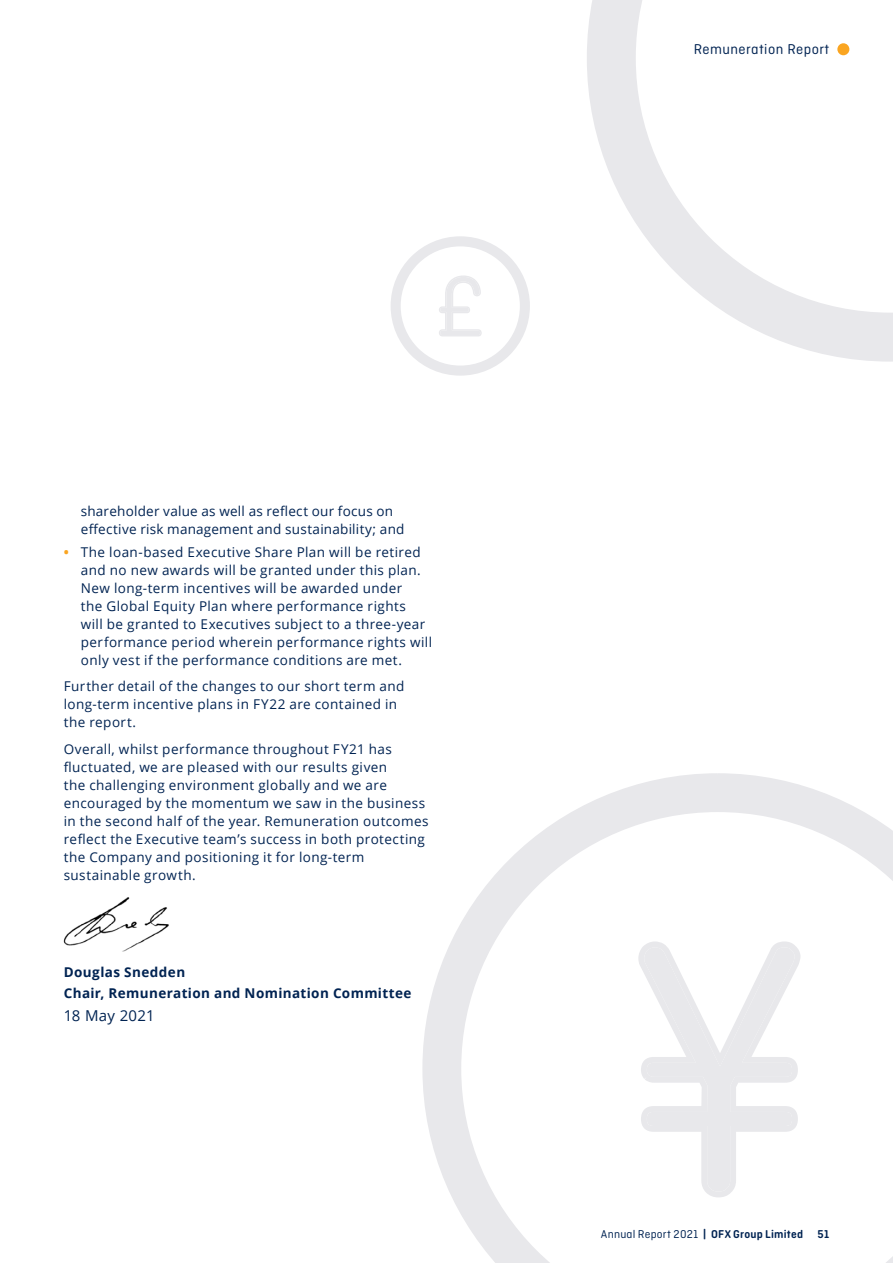
<style>
.page{position:relative;width:893px;height:1263px;background:#fff}
.page>*{position:absolute;margin:0;border:0;box-sizing:border-box;transform-origin:0 0}
.t1{font:15px "Ciutadella Rounded";letter-spacing:.03em;color:#002352}
.t2{font:15px "Open Sans";letter-spacing:.02em;color:#002352}
.t3{font:13.5px/18px "Open Sans";letter-spacing:.03em;color:#002352}
.t4{font:700 13.5px/21px "Open Sans";letter-spacing:.03em;color:#002352}
.t5{font:600 12px "Ciutadella Rounded";letter-spacing:.02em;color:#002352}
.s1{font-weight:700;color:#faa521}
.s2{font-weight:400}
</style>
<div class="page">
<svg style="left:587px;top:0;width:306px;height:362px"></svg>
<svg style="left:391px;top:236px;width:139px;height:140px"></svg>
<svg style="left:422px;top:773px;width:471px;height:490px"></svg>
<svg style="left:638px;top:941px;width:162px;height:256px"></svg>
<div style="left:837px;top:43px;width:12px;height:12px;background:#faa521;border-radius:50%"></div>
<img style="left:64px;top:897px;width:105px;height:55px">
<p class="t1" style="left:694px;top:41px;width:137px">Remuneration Report</p>
<p class="t3" style="left:81px;top:502px;width:325px">shareholder value as well as reflect our focus on effective risk management and sustainability; and</p>
<p class="t3" style="left:81px;top:542px;width:353px;text-indent:-17px"><span class="s1">•</span> The loan-based Executive Share Plan will be retired and no new awards will be granted under this plan.<br>New long-term incentives will be awarded under<br>the Global Equity Plan where performance rights<br>will be granted to Executives subject to a three-year performance period wherein performance rights will only vest if the performance conditions are met.</p>
<p class="t3" style="left:64px;top:677px;width:342px">Further detail of the changes to our short term and long-term incentive plans in FY22 are contained in the report.</p>
<p class="t3" style="left:64px;top:739px;width:366px">Overall, whilst performance throughout FY21 has fluctuated, we are pleased with our results given<br>the challenging environment globally and we are encouraged by the momentum we saw in the business in the second half of the year. Remuneration outcomes reflect the Executive team’s success in both protecting the Company and positioning it for long-term sustainable growth.</p>
<p class="t4" style="left:64px;top:961px;width:349px">Douglas Snedden<br>Chair, Remuneration and Nomination Committee</p>
<p class="t2" style="left:64px;top:1005px;width:92px">18 May 2021</p>
<p class="t5" style="left:601px;top:1227px;width:230px"><span class="s2">Annual Report 2021</span> | OFX Group Limited 51</p>
</div>
